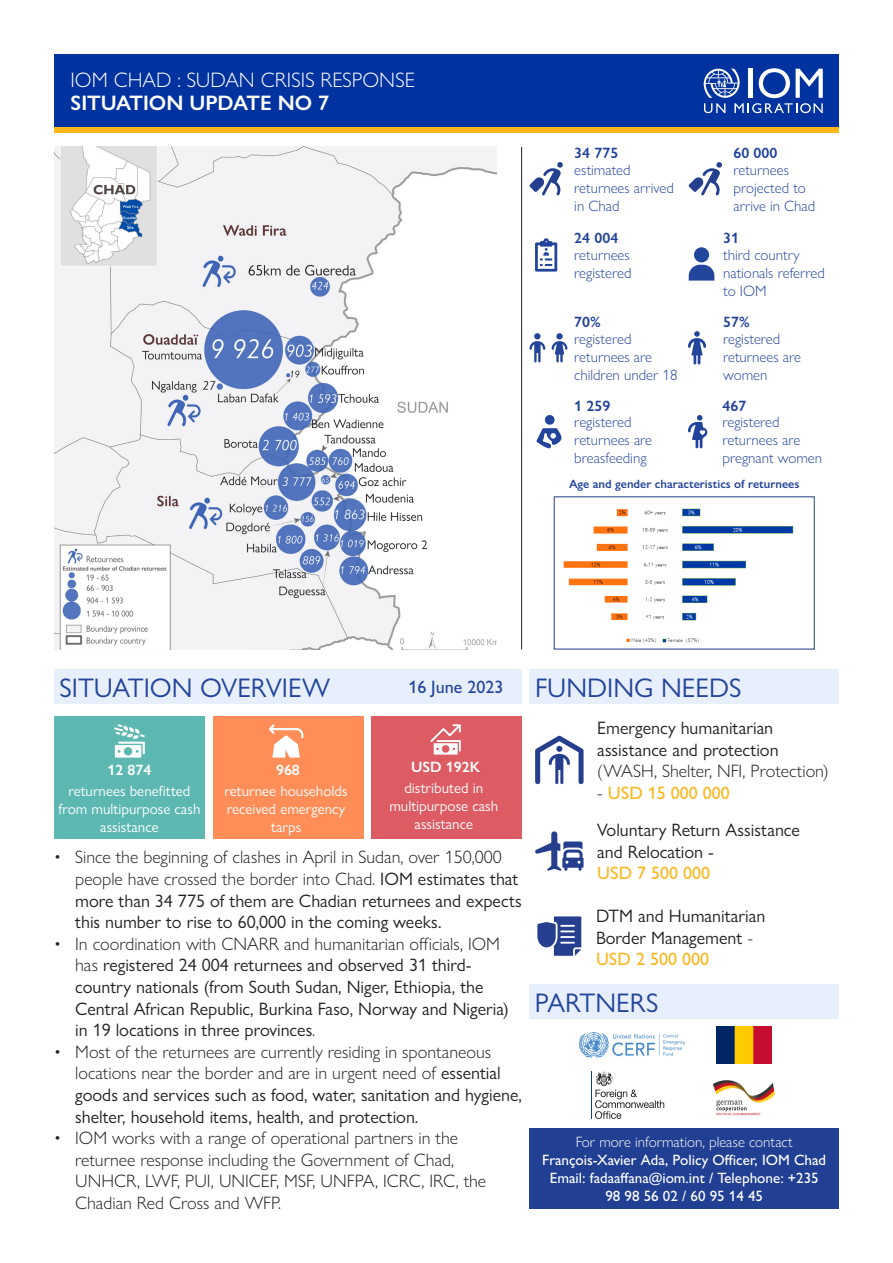
<style>
.page{position:relative;width:893px;height:1263px;background:#fff}
.page>*{position:absolute;margin:0;border:0;box-sizing:border-box;transform-origin:0 0}
.t1{font:27px "Gill Sans Nova";color:#23449b}
.t2{font:300 21px "Gill Sans Nova";color:#fff}
.t3{font:600 21px "Gill Sans Nova";color:#fff}
.t4{font:18px/21.6px "Gill Sans Nova";color:#231f20}
.t5{font:300 18px/21.6px "Gill Sans Nova";color:#231f20}
.t6{font:500 18px "Gill Sans Nova";color:#fcb61d}
.t7{font:500 18px "Gill Sans Nova";color:#23449b}
.t8{font:300 15px/18px "Gill Sans Nova";color:#23449b}
.t9{font:15px/18px "Gill Sans Nova";color:#fff;text-align:center}
.t10{font:500 15px/18px "Gill Sans Nova";color:#fff;text-align:center}
.t11{font:300 15px "Gill Sans Nova";color:#fff}
.t12{font:600 15px "Gill Sans Nova";color:#23449b}
.t13{font:600 15px "Gill Sans Nova";color:#fff}
.t14{font:600 12px "Gill Sans Nova";color:#23449b}
.s1{font-weight:300}
.s2{font-weight:300;color:#231f20}
</style>
<div class="page">
<div style="left:54px;top:54px;width:785px;height:73px;background:#0033a0"></div>
<div style="left:54px;top:669px;width:468px;height:35px;background:#e6effb"></div>
<svg style="left:704px;top:68px;width:119px;height:45px"></svg>
<div style="left:54px;top:127px;width:785px;height:6px;background:#ffb81c"></div>
<div style="left:54px;top:716px;width:151px;height:122px;background:#5cb8b1"></div>
<div style="left:371px;top:716px;width:151px;height:122px;background:#dd5c64"></div>
<div style="left:212px;top:716px;width:151px;height:122px;background:#ff8d57"></div>
<svg style="left:269px;top:724px;width:34px;height:34px"></svg>
<svg style="left:114px;top:724px;width:31px;height:34px"></svg>
<img style="left:54px;top:147px;width:443px;height:502px">
<svg style="left:529px;top:162px;width:34px;height:33px"></svg>
<hr style="left:521px;top:147px;width:1px;height:502px;background:#231f20">
<svg style="left:535px;top:238px;width:22px;height:34px"></svg>
<svg style="left:688px;top:331px;width:18px;height:33px"></svg>
<svg style="left:529px;top:341px;width:16px;height:21px"></svg>
<div style="left:534px;top:333px;width:7px;height:6px;background:#23449b;border-radius:50%"></div>
<svg style="left:552px;top:341px;width:15px;height:21px"></svg>
<div style="left:556px;top:333px;width:7px;height:6px;background:#23449b;border-radius:50%"></div>
<svg style="left:688px;top:415px;width:19px;height:33px"></svg>
<svg style="left:536px;top:428px;width:25px;height:20px"></svg>
<div style="left:545px;top:415px;width:10px;height:10px;background:#23449b;border-radius:50%"></div>
<div style="left:530px;top:669px;width:309px;height:35px;background:#e6effb"></div>
<svg style="left:535px;top:736px;width:49px;height:48px"></svg>
<svg style="left:537px;top:916px;width:44px;height:40px"></svg>
<svg style="left:535px;top:831px;width:49px;height:40px"></svg>
<div style="left:529px;top:1128px;width:310px;height:81px;background:#224093"></div>
<img style="left:713px;top:1080px;width:62px;height:36px">
<img style="left:579px;top:1033px;width:105px;height:24px">
<svg style="left:595px;top:1071px;width:69px;height:48px"></svg>
<hr style="left:591px;top:1071px;width:1px;height:48px;background:#10427a">
<div style="left:529px;top:984px;width:310px;height:35px;background:#e6effb"></div>
<img style="left:717px;top:1027px;width:55px;height:36px">
<svg style="left:430px;top:724px;width:31px;height:30px"></svg>
<img style="left:563px;top:508px;width:231px;height:136px">
<div style="left:554px;top:496px;width:261px;height:153px;border:1px solid #253f8e"></div>
<svg style="left:688px;top:162px;width:34px;height:33px"></svg>
<svg style="left:689px;top:265px;width:25px;height:16px"></svg>
<div style="left:694px;top:247px;width:15px;height:15px;background:#21469b;border-radius:50%"></div>
<p class="t2" style="left:71px;top:67px;width:346px">IOM CHAD : SUDAN CRISIS RESPONSE</p>
<p class="t3" style="left:71px;top:90px;width:260px">SITUATION UPDATE NO 7</p>
<p class="t12" style="left:574px;top:144px;width:46px">34 775</p>
<p class="t8" style="left:574px;top:160px;width:101px">estimated returnees arrived in Chad</p>
<p class="t12" style="left:574px;top:229px;width:46px">24 004</p>
<p class="t8" style="left:574px;top:245px;width:59px">returnees registered</p>
<p class="t12" style="left:574px;top:313px;width:28px">70%</p>
<p class="t8" style="left:574px;top:329px;width:105px">registered returnees are children under 18</p>
<p class="t12" style="left:574px;top:396px;width:38px">1 259</p>
<p class="t8" style="left:574px;top:413px;width:79px">registered returnees are breasfeeding</p>
<p class="t12" style="left:733px;top:144px;width:46px">60 000</p>
<p class="t8" style="left:733px;top:160px;width:83px">returnees projected to arrive in Chad</p>
<p class="t12" style="left:723px;top:229px;width:17px">31</p>
<p class="t8" style="left:723px;top:245px;width:103px">third country nationals referred to IOM</p>
<p class="t12" style="left:723px;top:313px;width:28px">57%</p>
<p class="t8" style="left:723px;top:329px;width:79px">registered returnees are women</p>
<p class="t12" style="left:722px;top:396px;width:25px">467</p>
<p class="t8" style="left:722px;top:413px;width:101px">registered returnees are pregnant women</p>
<p class="t14" style="left:569px;top:476px;width:232px">Age and gender characteristics of returnees</p>
<p class="t1" style="left:59px;top:671px;width:272px">SITUATION OVERVIEW</p>
<p class="t7" style="left:408px;top:676px;width:96px">16 June 2023</p>
<p class="t13" style="left:107px;top:761px;width:46px">12 874</p>
<p class="t13" style="left:276px;top:761px;width:25px">968</p>
<p class="t13" style="left:411px;top:758px;width:71px">USD 192K</p>
<p class="t9" style="left:59px;top:782px;width:143px">returnees benefitted from multipurpose cash assistance</p>
<p class="t9" style="left:225px;top:782px;width:124px">returnee households received emergency tarps</p>
<p class="t9" style="left:389px;top:779px;width:110px">distributed in multipurpose cash assistance</p>
<p class="t4" style="left:75px;top:846px;width:448px;text-indent:-21px"><span class="s1">• Since the beginning of clashes in April in Sudan, over 150,000 people have crossed the border into Chad.</span> IOM estimates that more than 34 775 of them are Chadian returnees and expects this number to rise to 60,000 in the coming weeks.</p>
<p class="t4" style="left:75px;top:933px;width:435px;text-indent:-21px"><span class="s1">• In coordination with CNARR and humanitarian officials, IOM has</span> registered 24 004 returnees and observed 31 third&shy;country nationals (from South Sudan, Niger, Ethiopia, the Central African Republic, Burkina Faso, Norway and Nigeria) in 19 locations in three provinces<span class="s1">.</span></p>
<p class="t4" style="left:75px;top:1041px;width:448px;text-indent:-21px"><span class="s1">• Most of the returnees are currently residing in spontaneous locations near the border and are in urgent need of</span> essential goods and services such as food, water, sanitation and hygiene, shelter, household items, health, and protection.</p>
<p class="t5" style="left:75px;top:1127px;width:412px;text-indent:-21px">• IOM works with a range of operational partners in the returnee response including the Government of Chad, UNHCR, LWF, PUI, UNICEF, MSF, UNFPA, ICRC, IRC, the Chadian Red Cross and WFP.</p>
<p class="t1" style="left:535px;top:671px;width:208px">FUNDING NEEDS</p>
<p class="t4" style="left:597px;top:717px;width:233px">Emergency humanitarian assistance and protection <span class="s1">(WASH, Shelter, NFI, Protection)</span></p>
<p class="t6" style="left:597px;top:782px;width:134px"><span class="s2">-</span> USD 15 000 000</p>
<p class="t4" style="left:597px;top:819px;width:204px">Voluntary Return Assistance</p>
<p class="t4" style="left:597px;top:840px;width:118px">and Relocation -</p>
<p class="t6" style="left:597px;top:862px;width:114px">USD 7 500 000</p>
<p class="t4" style="left:596px;top:905px;width:171px">DTM and Humanitarian</p>
<p class="t4" style="left:596px;top:926px;width:158px">Border Management <span class="s1">-</span></p>
<p class="t6" style="left:596px;top:948px;width:114px">USD 2 500 000</p>
<p class="t1" style="left:535px;top:986px;width:125px">PARTNERS</p>
<p class="t11" style="left:576px;top:1132px;width:218px">For more information, please contact</p>
<p class="t10" style="left:542px;top:1150px;width:285px">François-Xavier Ada, Policy Officer, IOM Chad</p>
<p class="t10" style="left:550px;top:1168px;width:270px">Email: fadaaffana@iom.int / Telephone: +235<br>98 98 56 02 / 60 95 14 45</p>
</div>
